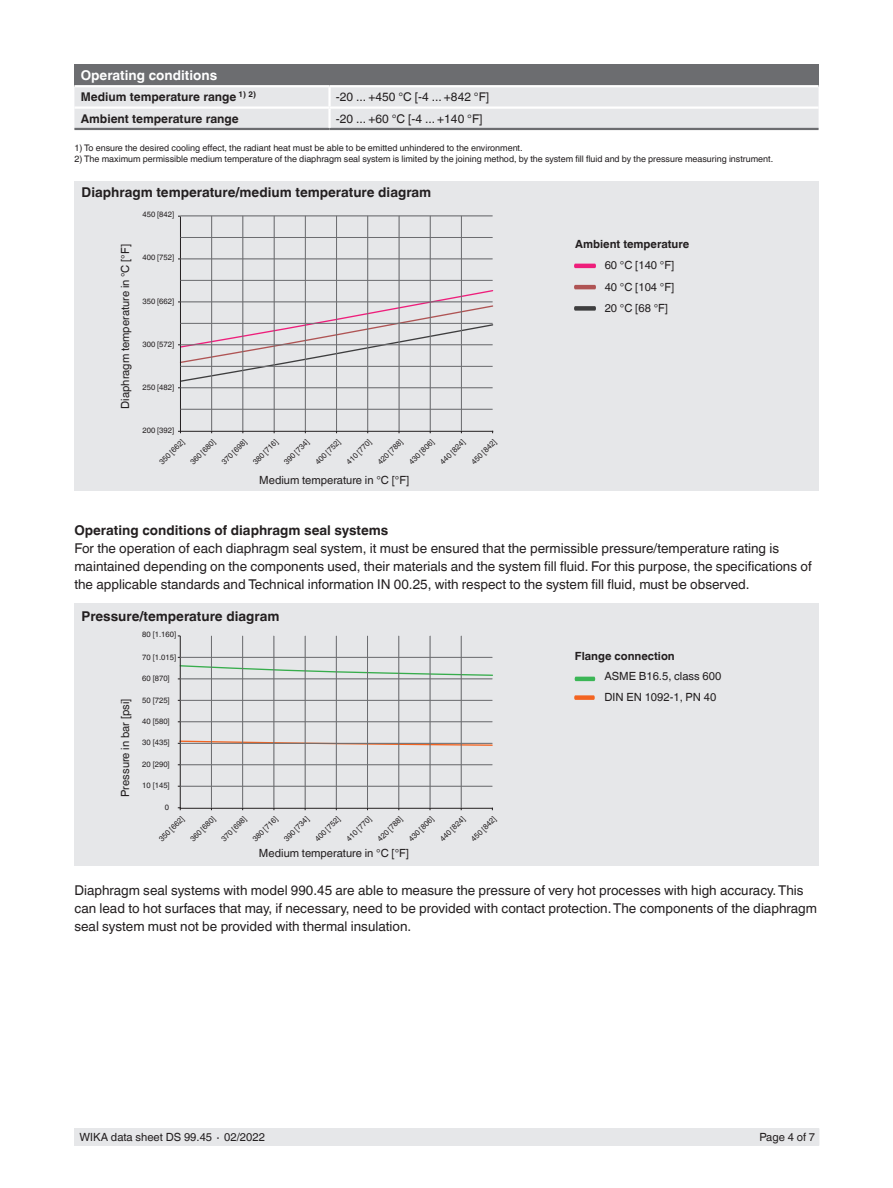
<style>
.page{position:relative;width:893px;height:1188px;background:#fff}
.page>*{position:absolute;margin:0;border:0;box-sizing:border-box;transform-origin:0 0}
.t1{font:13.5px/18px "Helvetica World";color:#231f20}
.t2{font:700 13.5px "Helvetica World";color:#231f20}
.t3{font:700 13.5px "Helvetica World";color:#fff}
.t4{font:700 12px "Helvetica World";color:#231f20}
.t5{font:12px "Helvetica World";color:#231f20}
.t6{font:11.25px/21.3px "Helvetica World";color:#231f20;text-align:justify}
.t7{font:700 11.25px "Helvetica World";color:#231f20}
.t8{font:9px "Helvetica World";color:#231f20}
.t9{font:7.65px "Helvetica World";color:#231f20}
</style>
<div class="page">
<div style="left:75px;top:1128px;width:744px;height:17px;background:#e6e7e9"></div>
<div style="left:74px;top:64px;width:745px;height:22px;background:#6c6d70"></div>
<div style="left:74px;top:87px;width:745px;height:41px;background:#e6e7e9"></div>
<hr style="left:74px;top:128px;width:256px;height:2px;background:#6c6d70">
<hr style="left:330px;top:128px;width:489px;height:2px;background:#6c6d70">
<hr style="left:74px;top:85px;width:256px;height:2px;background:#fff">
<hr style="left:330px;top:85px;width:489px;height:2px;background:#fff">
<hr style="left:74px;top:106px;width:256px;height:3px;background:#fff">
<hr style="left:330px;top:106px;width:489px;height:3px;background:#fff">
<hr style="left:328px;top:109px;width:3px;height:19px;background:#fff">
<hr style="left:328px;top:87px;width:3px;height:19px;background:#fff">
<div style="left:74px;top:181px;width:745px;height:310px;background:#e6e7e9"></div>
<svg style="left:574px;top:264px;width:22px;height:4px"></svg>
<svg style="left:574px;top:285px;width:22px;height:4px"></svg>
<svg style="left:574px;top:306px;width:22px;height:5px"></svg>
<svg style="left:180px;top:217px;width:314px;height:215px"></svg>
<svg style="left:178px;top:289px;width:316px;height:99px"></svg>
<hr style="left:180px;top:388px;width:313px;height:1px;background:#6c6d70">
<hr style="left:461px;top:216px;width:1px;height:215px;background:#6c6d70">
<hr style="left:180px;top:409px;width:313px;height:1px;background:#6c6d70">
<hr style="left:211px;top:216px;width:1px;height:215px;background:#6c6d70">
<hr style="left:243px;top:216px;width:1px;height:215px;background:#6c6d70">
<hr style="left:274px;top:216px;width:1px;height:215px;background:#6c6d70">
<hr style="left:305px;top:216px;width:1px;height:215px;background:#6c6d70">
<hr style="left:336px;top:216px;width:1px;height:215px;background:#6c6d70">
<hr style="left:367px;top:216px;width:1px;height:215px;background:#6c6d70">
<hr style="left:399px;top:216px;width:1px;height:215px;background:#6c6d70">
<hr style="left:430px;top:216px;width:1px;height:215px;background:#6c6d70">
<hr style="left:180px;top:366px;width:313px;height:1px;background:#6c6d70">
<hr style="left:180px;top:345px;width:313px;height:1px;background:#6c6d70">
<hr style="left:180px;top:323px;width:313px;height:1px;background:#6c6d70">
<hr style="left:180px;top:302px;width:313px;height:1px;background:#6c6d70">
<hr style="left:180px;top:280px;width:313px;height:1px;background:#6c6d70">
<hr style="left:180px;top:259px;width:313px;height:1px;background:#6c6d70">
<hr style="left:180px;top:237px;width:313px;height:1px;background:#6c6d70">
<hr style="left:180px;top:216px;width:313px;height:1px;background:#6c6d70">
<div style="left:74px;top:604px;width:745px;height:262px;background:#e6e7e9"></div>
<svg style="left:180px;top:635px;width:313px;height:174px"></svg>
<svg style="left:178px;top:740px;width:315px;height:7px"></svg>
<svg style="left:178px;top:664px;width:315px;height:16px"></svg>
<hr style="left:180px;top:765px;width:312px;height:1px;background:#6c6d70">
<hr style="left:461px;top:636px;width:1px;height:172px;background:#6c6d70">
<hr style="left:180px;top:786px;width:312px;height:1px;background:#6c6d70">
<hr style="left:211px;top:636px;width:1px;height:172px;background:#6c6d70">
<hr style="left:242px;top:636px;width:1px;height:172px;background:#6c6d70">
<hr style="left:274px;top:636px;width:1px;height:172px;background:#6c6d70">
<hr style="left:305px;top:636px;width:1px;height:172px;background:#6c6d70">
<hr style="left:336px;top:636px;width:1px;height:172px;background:#6c6d70">
<hr style="left:367px;top:636px;width:1px;height:172px;background:#6c6d70">
<hr style="left:399px;top:636px;width:1px;height:172px;background:#6c6d70">
<hr style="left:430px;top:636px;width:1px;height:172px;background:#6c6d70">
<hr style="left:180px;top:743px;width:312px;height:1px;background:#6c6d70">
<hr style="left:180px;top:722px;width:312px;height:1px;background:#6c6d70">
<hr style="left:180px;top:700px;width:312px;height:1px;background:#6c6d70">
<hr style="left:180px;top:679px;width:312px;height:1px;background:#6c6d70">
<hr style="left:180px;top:657px;width:312px;height:1px;background:#6c6d70">
<svg style="left:574px;top:695px;width:21px;height:5px"></svg>
<svg style="left:575px;top:677px;width:20px;height:4px"></svg>
<p class="t3" style="left:81px;top:67px;width:138px">Operating conditions</p>
<p class="t4" style="left:81px;top:90px;width:177px">Medium temperature range <sup>1)</sup> <sup>2)</sup></p>
<p class="t5" style="left:336px;top:90px;width:155px">-20 ... +450 °C [-4 ... +842 °F]</p>
<p class="t4" style="left:81px;top:111px;width:160px">Ambient temperature range</p>
<p class="t5" style="left:336px;top:111px;width:148px">-20 ... +60 °C [-4 ... +140 °F]</p>
<p class="t8" style="left:74px;top:143px;width:450px">1) To ensure the desired cooling effect, the radiant heat must be able to be emitted unhindered to the environment.</p>
<p class="t8" style="left:74px;top:153px;width:700px">2) The maximum permissible medium temperature of the diaphragm seal system is limited by the joining method, by the system fill fluid and by the pressure measuring instrument.</p>
<p class="t2" style="left:82px;top:185px;width:351px">Diaphragm temperature/medium temperature diagram</p>
<p class="t6" style="left:115px;top:409px;width:166px;rotate:-90deg">Diaphragm temperature in °C [°F]</p>
<p class="t9" style="left:142px;top:210px;width:33px">450 [842]</p>
<p class="t9" style="left:142px;top:253px;width:33px">400 [752]</p>
<p class="t9" style="left:142px;top:297px;width:33px">350 [662]</p>
<p class="t9" style="left:142px;top:340px;width:33px">300 [572]</p>
<p class="t9" style="left:142px;top:383px;width:33px">250 [482]</p>
<p class="t9" style="left:142px;top:426px;width:33px">200 [392]</p>
<p class="t9" style="left:157px;top:460px;width:33px;rotate:-45deg">350 [662]</p>
<p class="t9" style="left:189px;top:460px;width:33px;rotate:-45deg">360 [680]</p>
<p class="t9" style="left:220px;top:460px;width:33px;rotate:-45deg">370 [698]</p>
<p class="t9" style="left:251px;top:460px;width:33px;rotate:-45deg">380 [716]</p>
<p class="t9" style="left:282px;top:460px;width:33px;rotate:-45deg">390 [734]</p>
<p class="t9" style="left:313px;top:460px;width:33px;rotate:-45deg">400 [752]</p>
<p class="t9" style="left:345px;top:460px;width:33px;rotate:-45deg">410 [770]</p>
<p class="t9" style="left:376px;top:460px;width:33px;rotate:-45deg">420 [788]</p>
<p class="t9" style="left:407px;top:460px;width:33px;rotate:-45deg">430 [806]</p>
<p class="t9" style="left:438px;top:460px;width:33px;rotate:-45deg">440 [824]</p>
<p class="t9" style="left:469px;top:460px;width:33px;rotate:-45deg">450 [842]</p>
<p class="t6" style="left:259px;top:470px;width:152px">Medium temperature in °C [°F]</p>
<p class="t7" style="left:575px;top:238px;width:116px">Ambient temperature</p>
<p class="t6" style="left:605px;top:255px;width:71px">60 °C [140 °F] 40 °C [104 °F] 20 °C [68 °F]</p>
<p class="t2" style="left:74px;top:523px;width:316px">Operating conditions of diaphragm seal systems</p>
<p class="t1" style="left:74px;top:539px;width:739px">For the operation of each diaphragm seal system, it must be ensured that the permissible pressure/temperature rating is maintained depending on the components used, their materials and the system fill fluid. For this purpose, the specifications of the applicable standards and Technical information IN 00.25, with respect to the system fill fluid, must be observed.</p>
<p class="t2" style="left:81px;top:608px;width:199px">Pressure/temperature diagram</p>
<p class="t6" style="left:114px;top:797px;width:100px;rotate:-90deg">Pressure in bar [psi]</p>
<p class="t9" style="left:142px;top:630px;width:35px">80 [1.160]</p>
<p class="t9" style="left:142px;top:652px;width:35px">70 [1.015]</p>
<p class="t9" style="left:142px;top:674px;width:29px">60 [870]</p>
<p class="t9" style="left:142px;top:695px;width:29px">50 [725]</p>
<p class="t9" style="left:142px;top:717px;width:29px">40 [580]</p>
<p class="t9" style="left:142px;top:738px;width:29px">30 [435]</p>
<p class="t9" style="left:142px;top:760px;width:29px">20 [290]</p>
<p class="t9" style="left:142px;top:781px;width:29px">10 [145]</p>
<p class="t9" style="left:165px;top:803px;width:6px">0</p>
<p class="t9" style="left:157px;top:837px;width:33px;rotate:-45deg">350 [662]</p>
<p class="t9" style="left:188px;top:837px;width:33px;rotate:-45deg">360 [680]</p>
<p class="t9" style="left:220px;top:837px;width:33px;rotate:-45deg">370 [698]</p>
<p class="t9" style="left:251px;top:837px;width:33px;rotate:-45deg">380 [716]</p>
<p class="t9" style="left:282px;top:837px;width:33px;rotate:-45deg">390 [734]</p>
<p class="t9" style="left:313px;top:837px;width:33px;rotate:-45deg">400 [752]</p>
<p class="t9" style="left:344px;top:837px;width:33px;rotate:-45deg">410 [770]</p>
<p class="t9" style="left:376px;top:837px;width:33px;rotate:-45deg">420 [788]</p>
<p class="t9" style="left:407px;top:837px;width:33px;rotate:-45deg">430 [806]</p>
<p class="t9" style="left:438px;top:837px;width:33px;rotate:-45deg">440 [824]</p>
<p class="t9" style="left:469px;top:837px;width:33px;rotate:-45deg">450 [842]</p>
<p class="t6" style="left:259px;top:842px;width:152px">Medium temperature in °C [°F]</p>
<p class="t7" style="left:575px;top:649px;width:101px">Flange connection</p>
<p class="t6" style="left:604px;top:666px;width:118px">ASME B16.5, class 600</p>
<p class="t6" style="left:604px;top:687px;width:113px">DIN EN 1092-1, PN 40</p>
<p class="t1" style="left:74px;top:881px;width:744px">Diaphragm seal systems with model 990.45 are able to measure the pressure of very hot processes with high accuracy. This can lead to hot surfaces that may, if necessary, need to be provided with contact protection. The components of the diaphragm seal system must not be provided with thermal insulation.</p>
<p class="t6" style="left:80px;top:1126px;width:187px">WIKA data sheet DS 99.45 ∙ 02/2022</p>
<p class="t6" style="left:759px;top:1126px;width:57px">Page 4 of 7</p>
</div>
